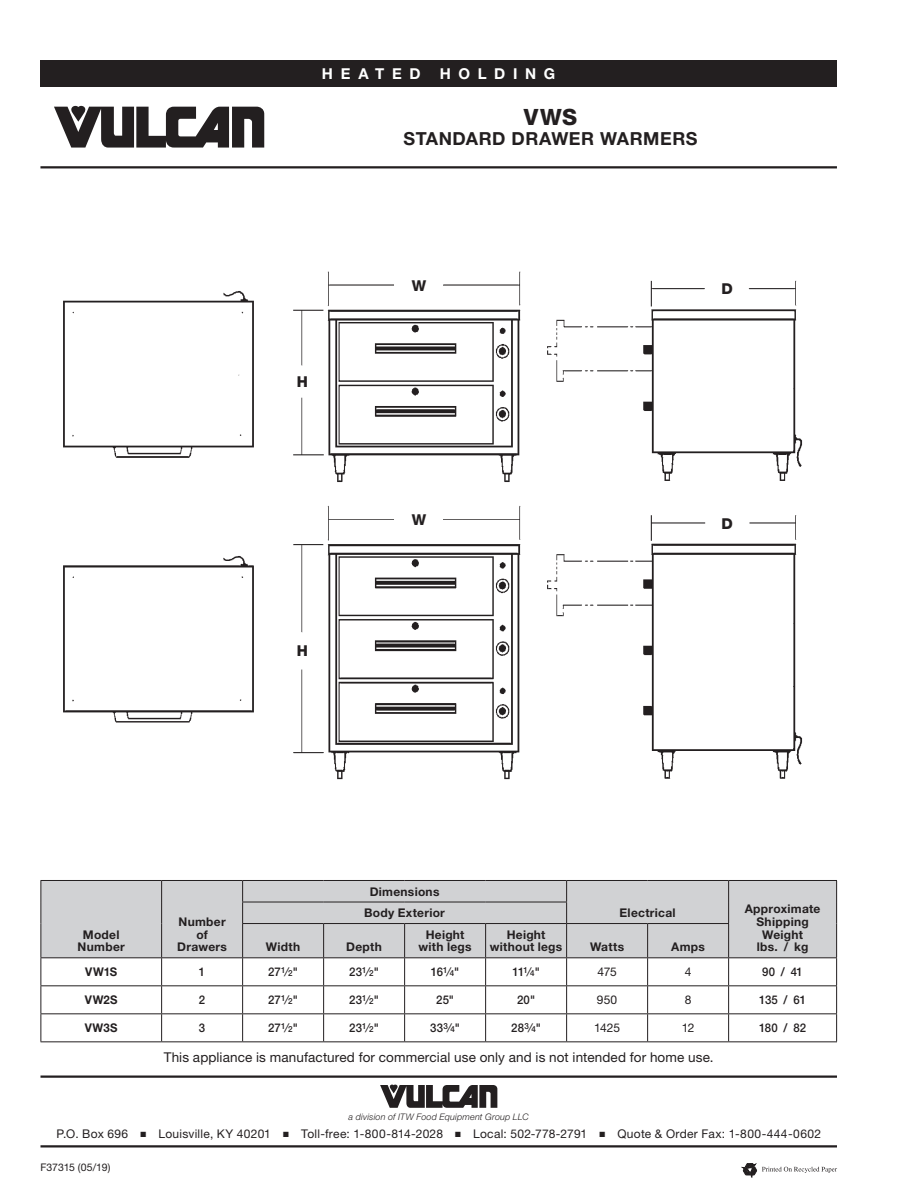
<style>
.page{position:relative;width:918px;height:1188px;background:#fff}
.page>*{position:absolute;margin:0;border:0;box-sizing:border-box;transform-origin:0 0}
.t1{font:800 22.5px "Helvetica Neue LT Std";color:#231f20}
.t2{font:700 18px "Helvetica Neue LT Std";letter-spacing:.03em;color:#231f20}
.t3{font:700 15px "Helvetica Neue LT Std";letter-spacing:.51em;color:#fff}
.t4{font:800 15px "Helvetica Neue LT Std";color:#231f20}
.t5{font:13.5px "Helvetica Neue LT Std";letter-spacing:.01em;color:#231f20}
.t6{font:700 12px/12.8px "Helvetica Neue LT Std";letter-spacing:.025em;color:#231f20;text-align:center}
.t7{font:12px "Helvetica Neue LT Std";letter-spacing:.02em;color:#231f20}
.t8{font:500 12px "Helvetica Neue LT Std";letter-spacing:.01em;color:#231f20;scale:.95 1}
.t9{font:700 12px "Helvetica Neue LT Std";letter-spacing:.025em;color:#231f20;scale:.95 1}
.t10{font:10.5px "Helvetica Neue LT Std";letter-spacing:-.01em;color:#231f20}
.t11{font:italic 300 9px "Helvetica Neue LT Std";letter-spacing:.02em;color:#231f20}
.s1{font-size:8.4px}
</style>
<div class="page">
<hr style="left:40px;top:1076px;width:797px;height:2px;background:#231f20">
<svg style="left:380px;top:1085px;width:117px;height:23px"></svg>
<hr style="left:40px;top:1145px;width:797px;height:3px;background:#231f20">
<div style="left:40px;top:60px;width:797px;height:27px;background:#231f20"></div>
<svg style="left:54px;top:106px;width:210px;height:42px"></svg>
<hr style="left:40px;top:166px;width:797px;height:2px;background:#231f20">
<svg style="left:742px;top:1163px;width:95px;height:15px"></svg>
<div style="left:41px;top:881px;width:795px;height:76px;background:#d1d2d4"></div>
<hr style="left:40px;top:880px;width:122px;height:1px;background:#231f20">
<hr style="left:162px;top:880px;width:81px;height:1px;background:#231f20">
<svg style="left:40px;top:881px;width:1px;height:43px"></svg>
<svg style="left:161px;top:881px;width:1px;height:43px"></svg>
<hr style="left:40px;top:924px;width:1px;height:33px;background:#231f20">
<hr style="left:161px;top:924px;width:1px;height:33px;background:#231f20">
<hr style="left:243px;top:880px;width:81px;height:1px;background:#231f20">
<hr style="left:324px;top:880px;width:81px;height:1px;background:#231f20">
<hr style="left:405px;top:880px;width:81px;height:1px;background:#231f20">
<hr style="left:486px;top:880px;width:81px;height:1px;background:#231f20">
<hr style="left:567px;top:880px;width:81px;height:1px;background:#231f20">
<hr style="left:648px;top:880px;width:81px;height:1px;background:#231f20">
<hr style="left:729px;top:880px;width:108px;height:1px;background:#231f20">
<svg style="left:728px;top:881px;width:1px;height:42px"></svg>
<svg style="left:836px;top:881px;width:1px;height:43px"></svg>
<hr style="left:836px;top:924px;width:1px;height:33px;background:#231f20">
<hr style="left:242px;top:902px;width:82px;height:1px;background:#231f20">
<svg style="left:242px;top:881px;width:1px;height:42px"></svg>
<hr style="left:324px;top:902px;width:81px;height:1px;background:#231f20">
<hr style="left:405px;top:902px;width:81px;height:1px;background:#231f20">
<hr style="left:486px;top:902px;width:81px;height:1px;background:#231f20">
<svg style="left:566px;top:881px;width:1px;height:42px"></svg>
<hr style="left:242px;top:923px;width:82px;height:1px;background:#231f20">
<hr style="left:242px;top:924px;width:1px;height:33px;background:#231f20">
<hr style="left:324px;top:923px;width:81px;height:1px;background:#231f20">
<hr style="left:323px;top:924px;width:1px;height:33px;background:#231f20">
<hr style="left:405px;top:923px;width:81px;height:1px;background:#231f20">
<hr style="left:404px;top:924px;width:1px;height:33px;background:#231f20">
<hr style="left:486px;top:923px;width:81px;height:1px;background:#231f20">
<hr style="left:485px;top:924px;width:1px;height:33px;background:#231f20">
<hr style="left:567px;top:923px;width:81px;height:1px;background:#231f20">
<hr style="left:566px;top:924px;width:1px;height:33px;background:#231f20">
<hr style="left:648px;top:923px;width:81px;height:1px;background:#231f20">
<hr style="left:647px;top:924px;width:1px;height:33px;background:#231f20">
<hr style="left:728px;top:924px;width:1px;height:33px;background:#231f20">
<hr style="left:40px;top:957px;width:122px;height:1px;background:#231f20">
<hr style="left:162px;top:957px;width:81px;height:1px;background:#231f20">
<hr style="left:243px;top:957px;width:81px;height:1px;background:#231f20">
<hr style="left:324px;top:957px;width:81px;height:1px;background:#231f20">
<hr style="left:405px;top:957px;width:81px;height:1px;background:#231f20">
<hr style="left:486px;top:957px;width:81px;height:1px;background:#231f20">
<hr style="left:567px;top:957px;width:81px;height:1px;background:#231f20">
<hr style="left:648px;top:957px;width:81px;height:1px;background:#231f20">
<hr style="left:729px;top:957px;width:108px;height:1px;background:#231f20">
<hr style="left:40px;top:985px;width:122px;height:1px;background:#231f20">
<hr style="left:162px;top:985px;width:81px;height:1px;background:#231f20">
<hr style="left:243px;top:985px;width:81px;height:1px;background:#231f20">
<hr style="left:324px;top:985px;width:81px;height:1px;background:#231f20">
<hr style="left:405px;top:985px;width:81px;height:1px;background:#231f20">
<hr style="left:486px;top:985px;width:81px;height:1px;background:#231f20">
<hr style="left:567px;top:985px;width:81px;height:1px;background:#231f20">
<hr style="left:648px;top:985px;width:81px;height:1px;background:#231f20">
<hr style="left:729px;top:985px;width:108px;height:1px;background:#231f20">
<hr style="left:40px;top:1013px;width:122px;height:1px;background:#231f20">
<svg style="left:40px;top:958px;width:1px;height:83px"></svg>
<hr style="left:162px;top:1013px;width:81px;height:1px;background:#231f20">
<svg style="left:161px;top:958px;width:1px;height:83px"></svg>
<hr style="left:243px;top:1013px;width:81px;height:1px;background:#231f20">
<svg style="left:242px;top:958px;width:1px;height:83px"></svg>
<hr style="left:324px;top:1013px;width:81px;height:1px;background:#231f20">
<svg style="left:323px;top:958px;width:1px;height:83px"></svg>
<hr style="left:405px;top:1013px;width:81px;height:1px;background:#231f20">
<svg style="left:404px;top:958px;width:1px;height:83px"></svg>
<hr style="left:486px;top:1013px;width:81px;height:1px;background:#231f20">
<svg style="left:485px;top:958px;width:1px;height:83px"></svg>
<hr style="left:567px;top:1013px;width:81px;height:1px;background:#231f20">
<svg style="left:566px;top:958px;width:1px;height:83px"></svg>
<hr style="left:648px;top:1013px;width:81px;height:1px;background:#231f20">
<svg style="left:647px;top:958px;width:1px;height:83px"></svg>
<hr style="left:729px;top:1013px;width:108px;height:1px;background:#231f20">
<svg style="left:728px;top:958px;width:1px;height:83px"></svg>
<svg style="left:836px;top:958px;width:1px;height:83px"></svg>
<hr style="left:40px;top:1041px;width:122px;height:1px;background:#231f20">
<hr style="left:162px;top:1041px;width:81px;height:1px;background:#231f20">
<hr style="left:243px;top:1041px;width:81px;height:1px;background:#231f20">
<hr style="left:324px;top:1041px;width:81px;height:1px;background:#231f20">
<hr style="left:405px;top:1041px;width:81px;height:1px;background:#231f20">
<hr style="left:486px;top:1041px;width:81px;height:1px;background:#231f20">
<hr style="left:567px;top:1041px;width:81px;height:1px;background:#231f20">
<hr style="left:648px;top:1041px;width:81px;height:1px;background:#231f20">
<hr style="left:729px;top:1041px;width:108px;height:1px;background:#231f20">
<img style="left:63px;top:271px;width:740px;height:509px">
<p class="t3" style="left:322px;top:64px;width:100px">HEATED</p>
<p class="t3" style="left:440px;top:64px;width:117px">HOLDING</p>
<h1 class="t1" style="left:524px;top:104px;width:55px">VWS</h1>
<h2 class="t2" style="left:404px;top:127px;width:296px">STANDARD DRAWER WARMERS</h2>
<p class="t4" style="left:297px;top:373px;width:13px">H</p>
<p class="t4" style="left:297px;top:642px;width:13px">H</p>
<p class="t4" style="left:412px;top:276px;width:16px">W</p>
<p class="t4" style="left:721px;top:280px;width:13px">D</p>
<p class="t4" style="left:412px;top:511px;width:16px">W</p>
<p class="t4" style="left:721px;top:514px;width:13px">D</p>
<p class="t6" style="left:78px;top:928px;width:49px">Model<br>Number</p>
<p class="t6" style="left:177px;top:915px;width:51px">Number of<br>Drawers</p>
<p class="t6" style="left:370px;top:885px;width:71px">Dimensions</p>
<p class="t6" style="left:364px;top:906px;width:82px">Body Exterior</p>
<p class="t6" style="left:266px;top:940px;width:36px">Width</p>
<p class="t6" style="left:346px;top:940px;width:37px">Depth</p>
<p class="t6" style="left:419px;top:928px;width:55px">Height with legs</p>
<p class="t6" style="left:490px;top:928px;width:74px">Height without legs</p>
<p class="t6" style="left:620px;top:906px;width:58px">Electrical</p>
<p class="t6" style="left:745px;top:902px;width:77px">Approximate<br>Shipping<br>Weight<br>lbs. / kg</p>
<p class="t6" style="left:590px;top:940px;width:36px">Watts</p>
<p class="t6" style="left:671px;top:940px;width:35px">Amps</p>
<p class="t9" style="left:85px;top:964px;width:35px">VW1S</p>
<p class="t8" style="left:199px;top:965px;width:8px">1</p>
<p class="t8" style="left:268px;top:965px;width:33px">27<sup>1</sup>⁄<span class="s1">2</span>"</p>
<p class="t8" style="left:349px;top:965px;width:33px">23<sup>1</sup>⁄<span class="s1">2</span>"</p>
<p class="t8" style="left:431px;top:965px;width:32px">16<sup>1</sup>⁄<span class="s1">4</span>"</p>
<p class="t8" style="left:512px;top:965px;width:30px">11<sup>1</sup>⁄<span class="s1">4</span>"</p>
<p class="t7" style="left:597px;top:965px;width:21px">475</p>
<p class="t7" style="left:685px;top:965px;width:8px">4</p>
<p class="t8" style="left:762px;top:965px;width:44px">90 / 41</p>
<p class="t9" style="left:85px;top:992px;width:36px">VW2S</p>
<p class="t8" style="left:199px;top:993px;width:8px">2</p>
<p class="t8" style="left:268px;top:993px;width:33px">27<sup>1</sup>⁄<span class="s1">2</span>"</p>
<p class="t8" style="left:349px;top:993px;width:33px">23<sup>1</sup>⁄<span class="s1">2</span>"</p>
<p class="t8" style="left:436px;top:993px;width:20px">25"</p>
<p class="t8" style="left:517px;top:993px;width:21px">20"</p>
<p class="t7" style="left:597px;top:993px;width:22px">950</p>
<p class="t7" style="left:685px;top:993px;width:8px">8</p>
<p class="t8" style="left:759px;top:993px;width:51px">135 / 61</p>
<p class="t9" style="left:85px;top:1020px;width:36px">VW3S</p>
<p class="t8" style="left:199px;top:1021px;width:8px">3</p>
<p class="t8" style="left:268px;top:1021px;width:33px">27<sup>1</sup>⁄<span class="s1">2</span>"</p>
<p class="t8" style="left:349px;top:1021px;width:33px">23<sup>1</sup>⁄<span class="s1">2</span>"</p>
<p class="t8" style="left:430px;top:1021px;width:33px">33<sup>3</sup>⁄<span class="s1">4</span>"</p>
<p class="t8" style="left:511px;top:1021px;width:33px">28<sup>3</sup>⁄<span class="s1">4</span>"</p>
<p class="t7" style="left:594px;top:1021px;width:27px">1425</p>
<p class="t7" style="left:682px;top:1021px;width:14px">12</p>
<p class="t8" style="left:759px;top:1021px;width:51px">180 / 82</p>
<p class="t5" style="left:164px;top:1049px;width:551px">This appliance is manufactured for commercial use only and is not intended for home use.</p>
<p class="t11" style="left:349px;top:1111px;width:182px">a division of ITW Food Equipment Group LLC</p>
<p class="t7" style="left:56px;top:1127px;width:766px">P.O. Box 696 ■ Louisville, KY 40201 ■ Toll-free: 1-800-814-2028 ■ Local: 502-778-2791 ■ Quote &amp; Order Fax: 1-800-444-0602</p>
<p class="t10" style="left:40px;top:1161px;width:71px">F37315 (05/19)</p>
</div>
